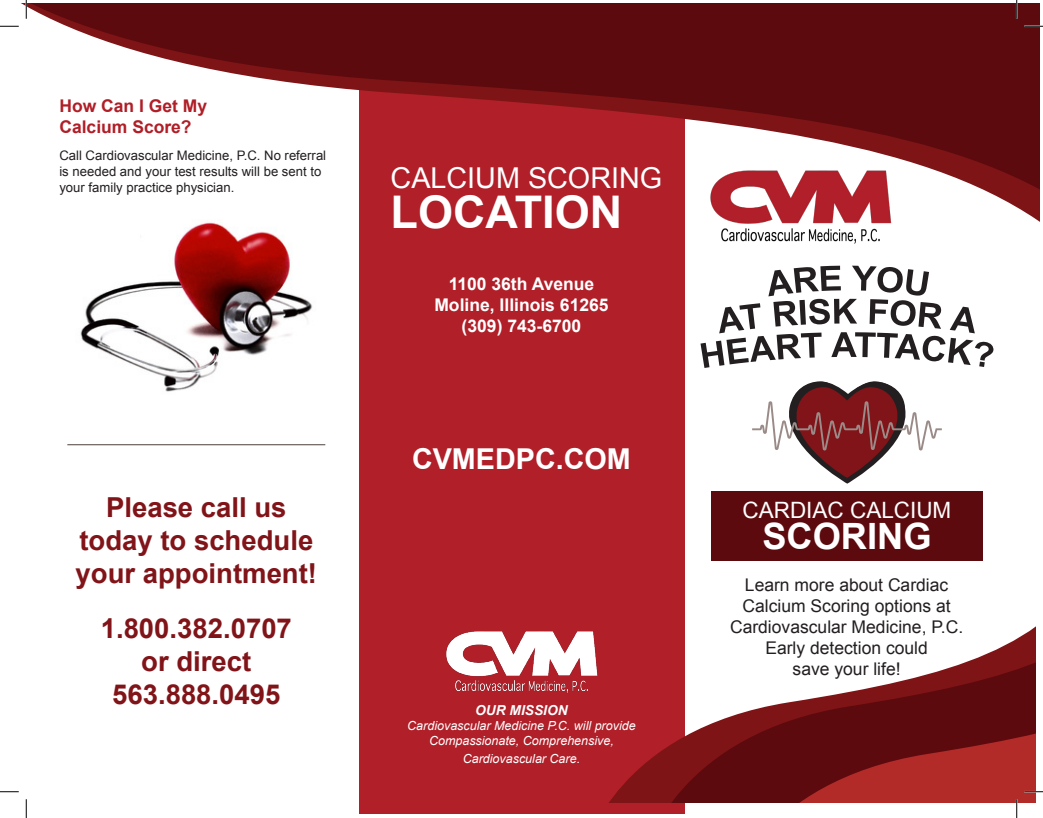
<style>
.page{position:relative;width:1043px;height:818px;background:#fff}
.page>*{position:absolute;margin:0;border:0;box-sizing:border-box;transform-origin:0 0}
.t1{font:700 45px "Arial";color:#fff}
.t2{font:700 36.25px "Arial";color:#fff}
.t3{font:28.75px "Arial";color:#fff}
.t4{font:700 28.75px "Arial";color:#fff}
.t5{font:700 27.5px/33px "Arial";color:#811418;text-align:center}
.t6{font:22.5px "Arial";color:#fff}
.t7{font:17.5px/21px "Arial";color:#231f20;text-align:center}
.t8{font:700 17.5px "Arial";color:#fff}
.t9{font:700 17.5px "Arial";color:#b01e27}
.t10{font:italic 700 13.75px "Arial";color:#fff}
.t11{font:13.12px/15.8px "Arial";color:#231f20}
.t12{font:italic 12.5px/15px "Arial";color:#fff;text-align:center}
</style>
<div class="page">
<div style="left:359px;top:26px;width:325px;height:788px;background:#b11f29"></div>
<img style="left:446px;top:631px;width:152px;height:62px">
<svg style="left:609px;top:764px;width:36px;height:38px"></svg>
<svg style="left:645px;top:562px;width:79px;height:240px"></svg>
<svg style="left:724px;top:627px;width:311px;height:175px"></svg>
<svg style="left:22px;top:4px;width:1017px;height:205px"></svg>
<img style="left:80px;top:222px;width:233px;height:170px">
<hr style="left:67px;top:444px;width:258px;height:1px;background:#706563">
<img style="left:708px;top:168px;width:185px;height:76px">
<div style="left:711px;top:491px;width:271px;height:69px;background:#5d0a0e"></div>
<svg style="left:752px;top:381px;width:189px;height:102px"></svg>
<svg style="left:700px;top:266px;width:293px;height:102px"></svg>
<svg style="left:0;top:25px;width:19px;height:2px"></svg>
<svg style="left:1024px;top:25px;width:18px;height:2px"></svg>
<svg style="left:0;top:791px;width:19px;height:1px"></svg>
<svg style="left:1024px;top:790px;width:18px;height:2px"></svg>
<svg style="left:25px;top:0;width:2px;height:19px"></svg>
<svg style="left:25px;top:799px;width:2px;height:19px"></svg>
<svg style="left:1015px;top:0;width:2px;height:19px"></svg>
<svg style="left:1015px;top:799px;width:2px;height:19px"></svg>
<p class="t9" style="left:59px;top:94px;width:149px">How Can I Get My</p>
<p class="t9" style="left:59px;top:115px;width:134px">Calcium Score?</p>
<p class="t11" style="left:59px;top:148px;width:268px">Call Cardiovascular Medicine, P.C. No referral is needed and your test results will be sent to your family practice physician.</p>
<p class="t5" style="left:76px;top:491px;width:243px">Please call us today to schedule your appointment!</p>
<p class="t5" style="left:101px;top:612px;width:193px">1.800.382.0707</p>
<p class="t5" style="left:141px;top:645px;width:112px">or direct</p>
<p class="t5" style="left:112px;top:678px;width:170px">563.888.0495</p>
<p class="t3" style="left:390px;top:159px;width:273px">CALCIUM SCORING</p>
<p class="t1" style="left:390px;top:182px;width:233px">LOCATION</p>
<p class="t8" style="left:448px;top:272px;width:147px">1100 36th Avenue</p>
<p class="t8" style="left:434px;top:293px;width:176px">Moline, Illinois 61265</p>
<p class="t8" style="left:461px;top:314px;width:121px">(309) 743-6700</p>
<p class="t4" style="left:412px;top:439px;width:220px">CVMEDPC.COM</p>
<p class="t10" style="left:475px;top:701px;width:94px">OUR MISSION</p>
<p class="t12" style="left:407px;top:718px;width:230px">Cardiovascular Medicine P.C. will provide<br>Compassionate, Comprehensive,</p>
<p class="t12" style="left:463px;top:751px;width:119px">Cardiovascular Care.</p>
<p class="t6" style="left:742px;top:495px;width:210px">CARDIAC CALCIUM</p>
<p class="t2" style="left:762px;top:512px;width:171px">SCORING</p>
<p class="t7" style="left:745px;top:574px;width:205px">Learn more about Cardiac</p>
<p class="t7" style="left:730px;top:595px;width:235px">Calcium Scoring options at<br>Cardiovascular Medicine, P.C.</p>
<p class="t7" style="left:765px;top:637px;width:164px">Early detection could</p>
<p class="t7" style="left:792px;top:658px;width:109px">save your life!</p>
</div>
